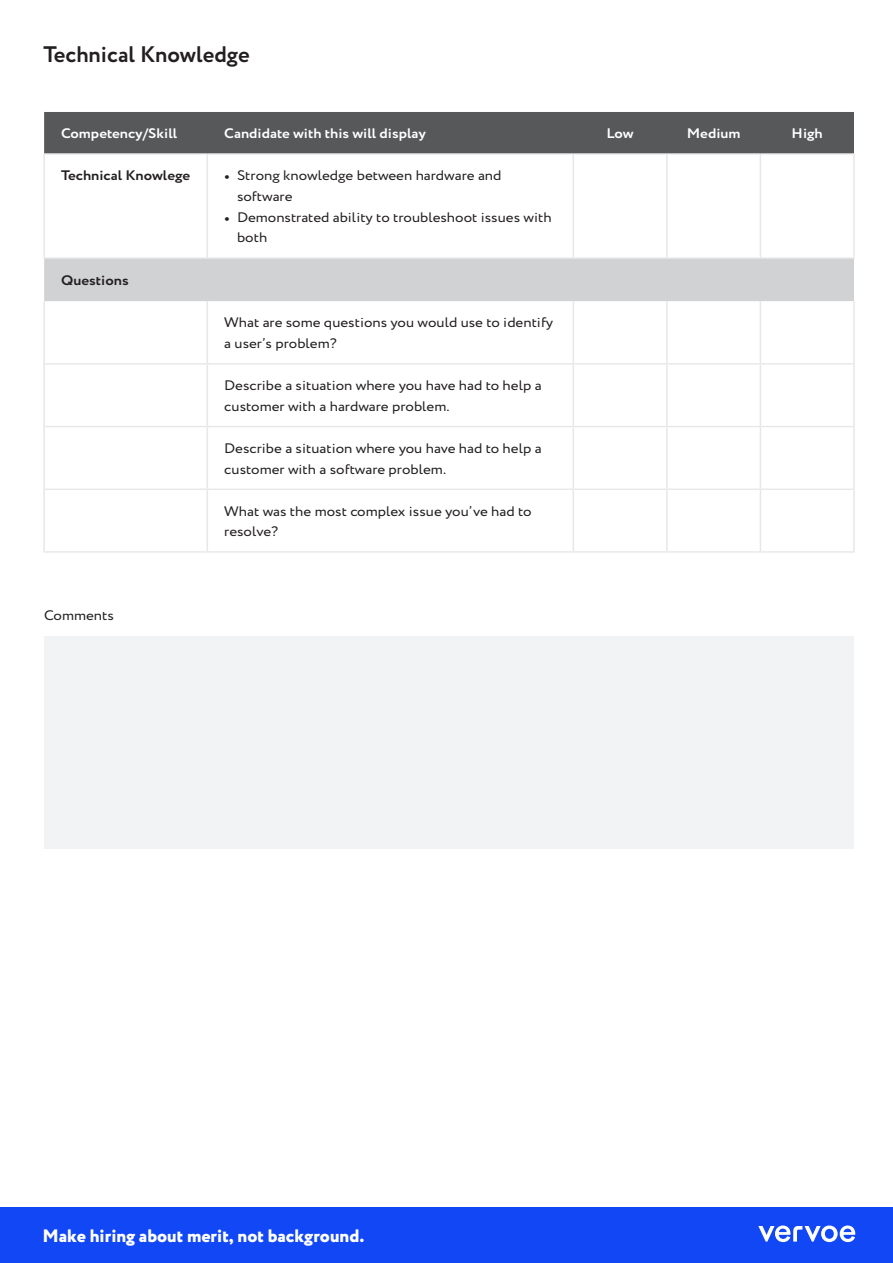
<style>
.page{position:relative;width:893px;height:1263px;background:#fff}
.page>*{position:absolute;margin:0;border:0;box-sizing:border-box;transform-origin:0 0}
.t1{font:700 22.5px "Circe";color:#231f20}
.t2{font:800 18px "Circe";color:#fff}
.t3{font:13.8px/20.7px "Circe";color:#231f20;scale:1.09 1}
.t4{font:700 13.8px "Circe";color:#fff;scale:1.09 1}
.t5{font:700 13.8px "Circe";color:#231f20;scale:1.09 1}
.s1{font-family:"Minion Pro"}
</style>
<div class="page">
<div style="left:0;top:1208px;width:893px;height:55px;background:#1247f6"></div>
<svg style="left:758px;top:1225px;width:97px;height:17px"></svg>
<div style="left:44px;top:112px;width:810px;height:41px;background:#57585a"></div>
<div style="left:44px;top:259px;width:810px;height:42px;background:#d1d2d4"></div>
<div style="left:44px;top:636px;width:810px;height:212px;background:#f2f3f4"></div>
<hr style="left:43px;top:301px;width:2px;height:63px;background:#e6e7e9">
<hr style="left:207px;top:301px;width:1px;height:62px;background:#e6e7e9">
<hr style="left:573px;top:301px;width:1px;height:62px;background:#e6e7e9">
<hr style="left:666px;top:301px;width:2px;height:62px;background:#e6e7e9">
<hr style="left:760px;top:301px;width:1px;height:62px;background:#e6e7e9">
<hr style="left:853px;top:301px;width:2px;height:63px;background:#e6e7e9">
<hr style="left:43px;top:364px;width:2px;height:62px;background:#e6e7e9">
<hr style="left:207px;top:364px;width:1px;height:62px;background:#e6e7e9">
<hr style="left:573px;top:364px;width:1px;height:62px;background:#e6e7e9">
<hr style="left:666px;top:364px;width:2px;height:62px;background:#e6e7e9">
<hr style="left:760px;top:364px;width:1px;height:62px;background:#e6e7e9">
<hr style="left:853px;top:364px;width:2px;height:62px;background:#e6e7e9">
<hr style="left:43px;top:426px;width:2px;height:63px;background:#e6e7e9">
<hr style="left:207px;top:427px;width:1px;height:61px;background:#e6e7e9">
<hr style="left:573px;top:427px;width:1px;height:61px;background:#e6e7e9">
<hr style="left:666px;top:427px;width:2px;height:61px;background:#e6e7e9">
<hr style="left:760px;top:427px;width:1px;height:61px;background:#e6e7e9">
<hr style="left:853px;top:426px;width:2px;height:63px;background:#e6e7e9">
<hr style="left:43px;top:489px;width:2px;height:62px;background:#e6e7e9">
<hr style="left:207px;top:490px;width:1px;height:61px;background:#e6e7e9">
<hr style="left:573px;top:490px;width:1px;height:61px;background:#e6e7e9">
<hr style="left:666px;top:490px;width:2px;height:61px;background:#e6e7e9">
<hr style="left:760px;top:490px;width:1px;height:61px;background:#e6e7e9">
<hr style="left:853px;top:489px;width:2px;height:62px;background:#e6e7e9">
<hr style="left:45px;top:363px;width:162px;height:1px;background:#e6e7e9">
<hr style="left:207px;top:363px;width:366px;height:1px;background:#e6e7e9">
<hr style="left:573px;top:363px;width:94px;height:1px;background:#e6e7e9">
<hr style="left:667px;top:363px;width:93px;height:1px;background:#e6e7e9">
<hr style="left:760px;top:363px;width:93px;height:1px;background:#e6e7e9">
<hr style="left:45px;top:426px;width:162px;height:1px;background:#e6e7e9">
<hr style="left:207px;top:426px;width:366px;height:1px;background:#e6e7e9">
<hr style="left:573px;top:426px;width:94px;height:1px;background:#e6e7e9">
<hr style="left:667px;top:426px;width:93px;height:1px;background:#e6e7e9">
<hr style="left:760px;top:426px;width:93px;height:1px;background:#e6e7e9">
<hr style="left:45px;top:488px;width:162px;height:2px;background:#e6e7e9">
<hr style="left:207px;top:488px;width:366px;height:2px;background:#e6e7e9">
<hr style="left:573px;top:488px;width:94px;height:2px;background:#e6e7e9">
<hr style="left:667px;top:488px;width:93px;height:2px;background:#e6e7e9">
<hr style="left:760px;top:488px;width:93px;height:2px;background:#e6e7e9">
<hr style="left:43px;top:551px;width:164px;height:2px;background:#e6e7e9">
<hr style="left:207px;top:551px;width:366px;height:2px;background:#e6e7e9">
<hr style="left:573px;top:551px;width:94px;height:2px;background:#e6e7e9">
<hr style="left:667px;top:551px;width:93px;height:2px;background:#e6e7e9">
<hr style="left:760px;top:551px;width:95px;height:2px;background:#e6e7e9">
<hr style="left:43px;top:153px;width:164px;height:2px;background:#e6e7e9">
<hr style="left:207px;top:153px;width:366px;height:2px;background:#e6e7e9">
<hr style="left:573px;top:153px;width:94px;height:2px;background:#e6e7e9">
<hr style="left:667px;top:153px;width:93px;height:2px;background:#e6e7e9">
<hr style="left:760px;top:153px;width:95px;height:2px;background:#e6e7e9">
<hr style="left:43px;top:257px;width:164px;height:2px;background:#e6e7e9">
<hr style="left:207px;top:257px;width:366px;height:2px;background:#e6e7e9">
<hr style="left:573px;top:257px;width:94px;height:2px;background:#e6e7e9">
<hr style="left:667px;top:257px;width:93px;height:2px;background:#e6e7e9">
<hr style="left:760px;top:257px;width:95px;height:2px;background:#e6e7e9">
<hr style="left:43px;top:155px;width:2px;height:102px;background:#e6e7e9">
<hr style="left:207px;top:155px;width:1px;height:102px;background:#e6e7e9">
<hr style="left:573px;top:155px;width:1px;height:102px;background:#e6e7e9">
<hr style="left:666px;top:155px;width:2px;height:102px;background:#e6e7e9">
<hr style="left:760px;top:155px;width:1px;height:102px;background:#e6e7e9">
<hr style="left:853px;top:155px;width:2px;height:102px;background:#e6e7e9">
<p class="t1" style="left:43px;top:39px;width:208px">Technical Knowledge</p>
<p class="t4" style="left:61px;top:124px;width:108px">Competency/Skill</p>
<p class="t4" style="left:224px;top:124px;width:187px">Candidate with this will display</p>
<p class="t4" style="left:606px;top:124px;width:26px">Low</p>
<p class="t4" style="left:687px;top:124px;width:51px">Medium</p>
<p class="t4" style="left:792px;top:124px;width:30px">High</p>
<p class="t5" style="left:61px;top:166px;width:120px">Technical Knowlege</p>
<p class="t3" style="left:237px;top:166px;width:244px;text-indent:-13px"><span class="s1">•</span> Strong knowledge between hardware and software</p>
<p class="t3" style="left:237px;top:207px;width:290px;text-indent:-13px"><span class="s1">•</span> Demonstrated ability to troubleshoot issues with both</p>
<p class="t5" style="left:61px;top:271px;width:63px">Questions</p>
<p class="t3" style="left:224px;top:313px;width:303px">What are some questions you would use to identify a user’s problem?</p>
<p class="t3" style="left:224px;top:376px;width:293px">Describe a situation where you have had to help a customer with a hardware problem.</p>
<p class="t3" style="left:224px;top:438px;width:293px">Describe a situation where you have had to help a customer with a software problem.</p>
<p class="t3" style="left:224px;top:501px;width:283px">What was the most complex issue you’ve had to resolve?</p>
<p class="t3" style="left:44px;top:606px;width:66px">Comments</p>
<h2 class="t2" style="left:43px;top:1224px;width:323px">Make hiring about merit, not background.</h2>
</div>
